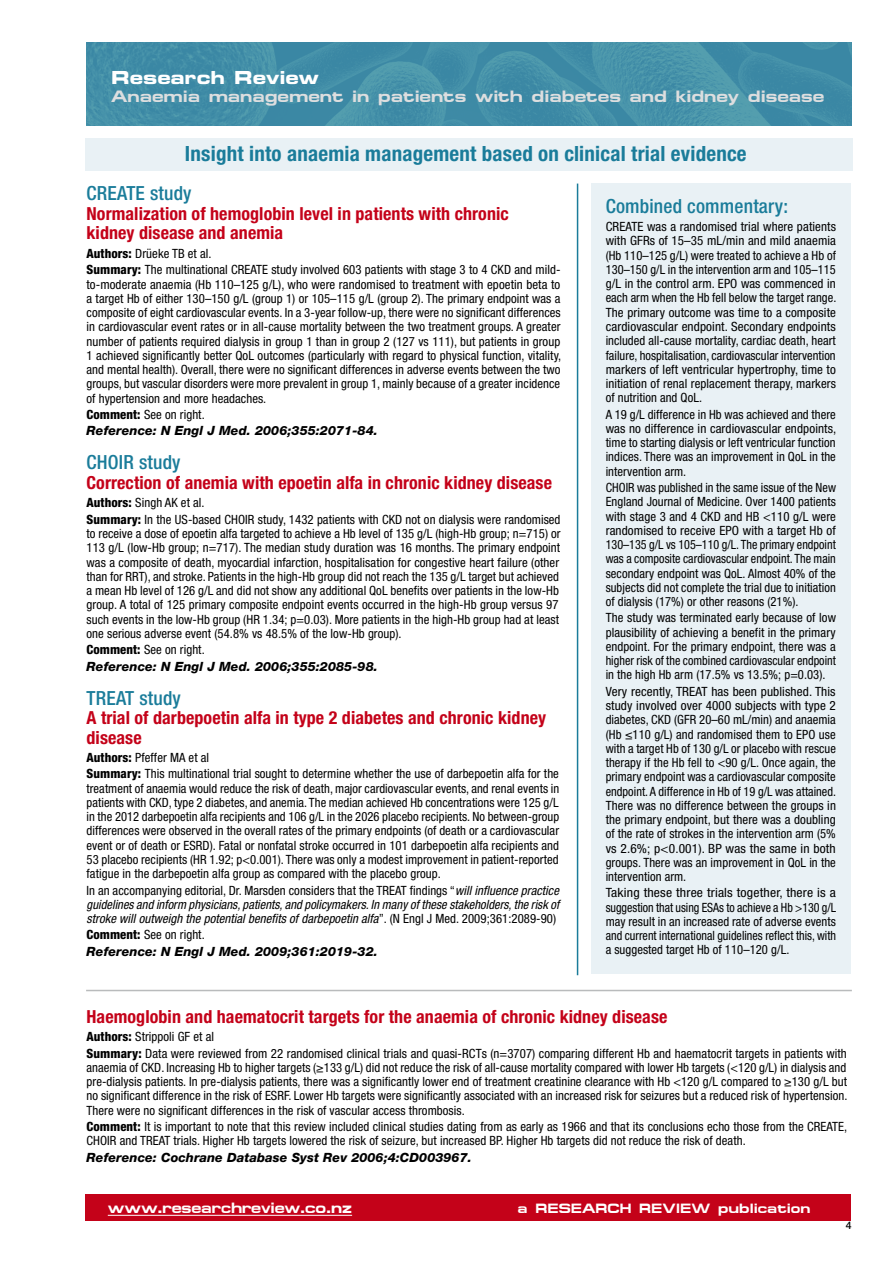
<style>
.page{position:relative;width:893px;height:1263px;background:#fff}
.page>*{position:absolute;margin:0;border:0;box-sizing:border-box;transform-origin:0 0}
.t1{font:700 condensed 21px "Helvetica Neue LT Pro";letter-spacing:.01em;color:#1a7c9a}
.t2{font:500 condensed 19.5px "Helvetica Neue LT Pro";letter-spacing:.01em;color:#1a7c9a}
.t3{font:700 condensed 18px/19.5px "Helvetica Neue LT Pro";letter-spacing:.005em;color:#c40219}
.t4{font:18px "Eurostile Bold Extended Two";color:#fff}
.t5{font:700 16.5px "Micro Extended";color:#dddedf}
.t6{font:700 15px "Micro Extended";letter-spacing:-.01em;color:#fff}
.t7{font:700 13.5px "Micro Extended";color:#fff}
.t8{font:condensed 12.75px/14.2px "Helvetica Neue LT Pro";letter-spacing:.005em;color:#000;text-align:justify}
.t9{font:condensed 12.75px/14.2px "Helvetica Neue LT Pro";letter-spacing:.005em;color:#000;text-align:justify;scale:1.04 1}
.t10{font:italic condensed 12.75px/14.2px "Helvetica Neue LT Pro";letter-spacing:.005em;color:#000;text-align:justify}
.t11{font:italic 800 12.75px/16.4px "Helvetica Neue LT Pro";letter-spacing:.005em;color:#000}
.t12{font:condensed 12.75px/14.2px "Helvetica Neue LT Pro";letter-spacing:.005em;color:#000;text-align:justify;scale:1.08 1}
.t13{font:500 10.5px "Helvetica Neue LT Pro";color:#000}
.s1{font-weight:800}
.s2{font-style:normal;font-stretch:condensed}
.s3{font-weight:400;font-style:normal;font-stretch:condensed}
.s4{font-style:normal}
</style>
<div class="page">
<div style="left:85px;top:1194px;width:765px;height:26px;background:#c40219"></div>
<hr style="left:108px;top:1215px;width:244px;height:1px;background:#fff">
<img style="left:86px;top:42px;width:765px;height:84px">
<div style="left:591px;top:184px;width:259px;height:790px;background:#e9f1f5"></div>
<div style="left:85px;top:138px;width:768px;height:33px;background:#e9f1f5"></div>
<hr style="left:577px;top:184px;width:1px;height:791px;background:#1a7c9a">
<hr style="left:86px;top:990px;width:766px;height:1px;background:#b9bbbc">
<h3 class="t4" style="left:111px;top:65px;width:209px">Research Review</h3>
<p class="t5" style="left:111px;top:87px;width:714px">Anaemia management in patients with diabetes and kidney disease</p>
<h1 class="t1" style="left:185px;top:141px;width:563px">Insight into anaemia management based on clinical trial evidence</h1>
<h2 class="t2" style="left:606px;top:194px;width:184px">Combined commentary:</h2>
<p class="t8" style="left:606px;top:219px;width:232px">CREATE was a randomised trial where patients with GFRs of 15–35 mL/min and mild anaemia (Hb 110–125 g/L) were treated to achieve a Hb of 130–150 g/L in the intervention arm and 105–115 g/L in the control arm. EPO was commenced in each arm when the Hb fell below the target range.<br>The primary outcome was time to a composite cardiovascular endpoint. Secondary endpoints included all-cause mortality, cardiac death, heart failure, hospitalisation, cardiovascular intervention markers of left ventricular hypertrophy, time to initiation of renal replacement therapy, markers of nutrition and QoL.</p>
<p class="t8" style="left:606px;top:407px;width:232px">A 19 g/L difference in Hb was achieved and there was no difference in cardiovascular endpoints, time to starting dialysis or left ventricular function indices. There was an improvement in QoL in the intervention arm.</p>
<p class="t8" style="left:606px;top:480px;width:232px">CHOIR was published in the same issue of the New England Journal of Medicine. Over 1400 patients with stage 3 and 4 CKD and HB &lt;110 g/L were randomised to receive EPO with a target Hb of 130–135 g/L vs 105–110 g/L. The primary endpoint was a composite cardiovascular endpoint. The main secondary endpoint was QoL. Almost 40% of the subjects did not complete the trial due to initiation of dialysis (17%) or other reasons (21%).</p>
<p class="t8" style="left:606px;top:611px;width:232px">The study was terminated early because of low plausibility of achieving a benefit in the primary endpoint. For the primary endpoint, there was a higher risk of the combined cardiovascular endpoint in the high Hb arm (17.5% vs 13.5%; p=0.03).</p>
<p class="t9" style="left:606px;top:684px;width:223px">Very recently, TREAT has been published. This study involved over 4000 subjects with type 2 diabetes, CKD (GFR 20–60 mL/min) and anaemia (Hb ≤110 g/L) and randomised them to EPO use with a target Hb of 130 g/L or placebo with rescue therapy if the Hb fell to &lt;90 g/L. Once again, the primary endpoint was a cardiovascular composite endpoint. A difference in Hb of 19 g/L was attained.<br>There was no difference between the groups in the primary endpoint, but there was a doubling of the rate of strokes in the intervention arm (5% vs 2.6%; p&lt;0.001). BP was the same in both groups. There was an improvement in QoL in the intervention arm.</p>
<p class="t12" style="left:606px;top:886px;width:215px">Taking these three trials together, there is a suggestion that using ESAs to achieve a Hb &gt;130 g/L may result in an increased rate of adverse events and current international guidelines reflect this, with a suggested target Hb of 110–120 g/L.</p>
<h2 class="t2" style="left:87px;top:182px;width:106px">CREATE study</h2>
<h3 class="t3" style="left:87px;top:204px;width:424px">Normalization of hemoglobin level in patients with chronic kidney disease and anemia</h3>
<p class="t8" style="left:87px;top:245px;width:475px;line-height:16.4px"><span class="s1">Authors:</span> Drüeke TB et al.<br><span class="s1">Summary:</span> The multinational CREATE study involved 603 patients with stage 3 to 4 CKD and mild-</p>
<p class="t8" style="left:87px;top:277px;width:476px">to-moderate anaemia (Hb 110–125 g/L), who were randomised to treatment with epoetin beta to a target Hb of either 130–150 g/L (group 1) or 105–115 g/L (group 2). The primary endpoint was a composite of eight cardiovascular events. In a 3-year follow-up, there were no significant differences in cardiovascular event rates or in all-cause mortality between the two treatment groups. A greater number of patients required dialysis in group 1 than in group 2 (127 vs 111), but patients in group 1 achieved significantly better QoL outcomes (particularly with regard to physical function, vitality, and mental health). Overall, there were no significant differences in adverse events between the two groups, but vascular disorders were more prevalent in group 1, mainly because of a greater incidence of hypertension and more headaches.</p>
<p class="t11" style="left:87px;top:406px;width:293px"><span class="s2">Comment:</span> <span class="s3">See on right.<br></span>Reference: N Engl J Med. 2006;355:2071-84.</p>
<h2 class="t2" style="left:87px;top:451px;width:95px">CHOIR study</h2>
<h3 class="t3" style="left:87px;top:472px;width:467px">Correction of anemia with epoetin alfa in chronic kidney disease</h3>
<p class="t8" style="left:87px;top:495px;width:475px;line-height:16.4px"><span class="s1">Authors:</span> Singh AK et al.<br><span class="s1">Summary:</span> In the US-based CHOIR study, 1432 patients with CKD not on dialysis were randomised</p>
<p class="t8" style="left:87px;top:526px;width:476px;text-align:left">to receive a dose of epoetin alfa targeted to achieve a Hb level of 135 g/L (high-Hb group; n=715) or 113 g/L (low-Hb group; n=717). The median study duration was 16 months. The primary endpoint was a composite of death, myocardial infarction, hospitalisation for congestive heart failure (other than for RRT), and stroke. Patients in the high-Hb group did not reach the 135 g/L target but achieved a mean Hb level of 126 g/L and did not show any additional QoL benefits over patients in the low-Hb group. A total of 125 primary composite endpoint events occurred in the high-Hb group versus 97 such events in the low-Hb group (HR 1.34; p=0.03). More patients in the high-Hb group had at least one serious adverse event (54.8% vs 48.5% of the low-Hb group).</p>
<p class="t11" style="left:87px;top:641px;width:293px"><span class="s2">Comment:</span> <span class="s3">See on right.<br></span>Reference: N Engl J Med. 2006;355:2085-98.</p>
<h2 class="t2" style="left:87px;top:686px;width:96px">TREAT study</h2>
<h3 class="t3" style="left:87px;top:708px;width:461px">A trial of darbepoetin alfa in type 2 diabetes and chronic kidney disease</h3>
<p class="t8" style="left:87px;top:749px;width:474px;line-height:16.4px"><span class="s1">Authors:</span> Pfeffer MA et al<br><span class="s1">Summary:</span> This multinational trial sought to determine whether the use of darbepoetin alfa for the</p>
<p class="t8" style="left:87px;top:781px;width:474px">treatment of anaemia would reduce the risk of death, major cardiovascular events, and renal events in patients with CKD, type 2 diabetes, and anemia. The median achieved Hb concentrations were 125 g/L in the 2012 darbepoetin alfa recipients and 106 g/L in the 2026 placebo recipients. No between-group differences were observed in the overall rates of the primary endpoints (of death or a cardiovascular event or of death or ESRD). Fatal or nonfatal stroke occurred in 101 darbepoetin alfa recipients and 53 placebo recipients (HR 1.92; p&lt;0.001). There was only a modest improvement in patient-reported fatigue in the darbepoetin alfa group as compared with the placebo group.</p>
<p class="t10" style="left:87px;top:883px;width:474px"><span class="s4">In an accompanying editorial, Dr. Marsden considers that the TREAT findings “</span>will influence practice guidelines and inform physicians, patients, and policymakers. In many of these stakeholders, the risk of stroke will outweigh the potential benefits of darbepoetin alfa<span class="s4">”. (N Engl J Med. 2009;361:2089-90)</span></p>
<p class="t11" style="left:87px;top:927px;width:293px"><span class="s2">Comment:</span> <span class="s3">See on right.<br></span>Reference: N Engl J Med. 2009;361:2019-32.</p>
<h3 class="t3" style="left:87px;top:1006px;width:582px">Haemoglobin and haematocrit targets for the anaemia of chronic kidney disease</h3>
<p class="t8" style="left:87px;top:1028px;width:762px;line-height:16.4px"><span class="s1">Authors:</span> Strippoli GF et al<br><span class="s1">Summary:</span> Data were reviewed from 22 randomised clinical trials and quasi-RCTs (n=3707) comparing different Hb and haematocrit targets in patients with</p>
<p class="t8" style="left:87px;top:1060px;width:762px">anaemia of CKD. Increasing Hb to higher targets (≥133 g/L) did not reduce the risk of all-cause mortality compared with lower Hb targets (&lt;120 g/L) in dialysis and pre-dialysis patients. In pre-dialysis patients, there was a significantly lower end of treatment creatinine clearance with Hb &lt;120 g/L compared to ≥130 g/L but no significant difference in the risk of ESRF. Lower Hb targets were significantly associated with an increased risk for seizures but a reduced risk of hypertension.<br>There were no significant differences in the risk of vascular access thrombosis.</p>
<p class="t8" style="left:87px;top:1119px;width:762px"><span class="s1">Comment:</span> It is important to note that this review included clinical studies dating from as early as 1966 and that its conclusions echo those from the CREATE,<br>CHOIR and TREAT trials. Higher Hb targets lowered the risk of seizure, but increased BP. Higher Hb targets did not reduce the risk of death.</p>
<p class="t11" style="left:87px;top:1149px;width:387px">Reference: Cochrane Database Syst Rev 2006;4:CD003967.</p>
<p class="t6" style="left:108px;top:1199px;width:246px">www.researchreview.co.nz</p>
<p class="t7" style="left:518px;top:1201px;width:294px">a RESEARCH REVIEW publication</p>
<p class="t13" style="left:846px;top:1219px;width:7px">4</p>
</div>
